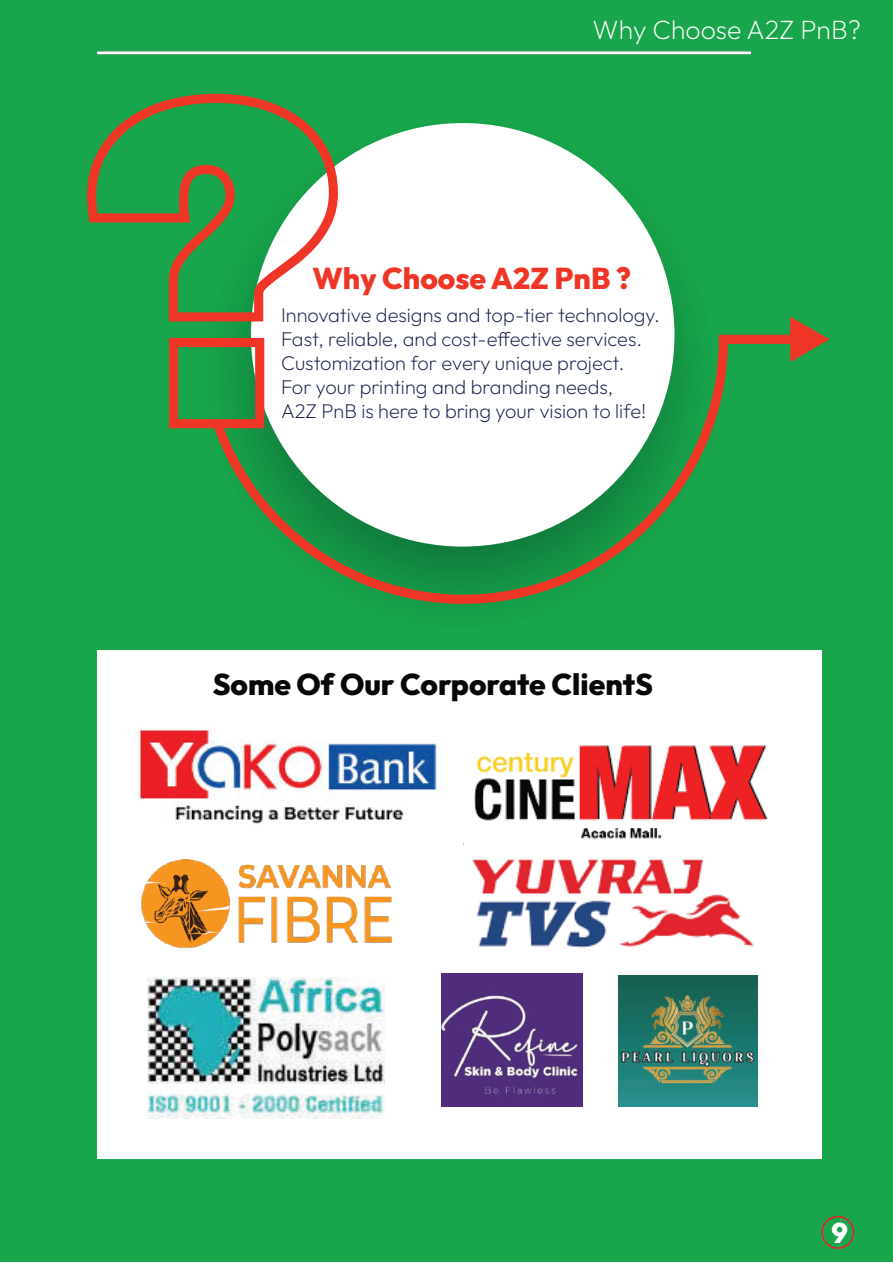
<style>
.page{position:relative;width:893px;height:1263px;background:#fff}
.page>*{position:absolute;margin:0;border:0;box-sizing:border-box;transform-origin:0 0}
.t1{font:100 30px "Outfit";color:#070608}
.t2{font:100 30px "Outfit";color:#ef3525}
.t3{font:100 28.5px "Outfit";color:#fff}
.t4{font:100 26.7px "Outfit";color:#fff}
.t5{font:100 19.95px/24px "Outfit";color:#131d4b}
</style>
<div class="page">
<div style="left:0;top:1px;width:892px;height:1261px;background:#18a54b"></div>
<div style="left:98px;top:650px;width:724px;height:509px;background:#fff"></div>
<hr style="left:97px;top:51px;width:654px;height:3px;background:#fefefe">
<div style="left:251px;top:123px;width:423px;height:424px;background:#fff;border-radius:50%"></div>
<svg style="left:213px;top:335px;width:577px;height:269px"></svg>
<svg style="left:790px;top:317px;width:40px;height:45px"></svg>
<svg style="left:87px;top:94px;width:251px;height:227px"></svg>
<svg style="left:169px;top:338px;width:95px;height:90px"></svg>
<img style="left:135px;top:728px;width:304px;height:96px">
<img style="left:474px;top:745px;width:293px;height:94px">
<img style="left:141px;top:859px;width:251px;height:90px">
<img style="left:472px;top:858px;width:282px;height:90px">
<img style="left:147px;top:977px;width:237px;height:141px">
<img style="left:618px;top:975px;width:139px;height:131px">
<img style="left:441px;top:973px;width:141px;height:133px">
<div style="left:821px;top:1216px;width:33px;height:33px;border:2px solid #ee1f23;border-radius:50%"></div>
<h3 class="t4" style="left:593px;top:15px;width:270px">Why Choose A2Z PnB?</h3>
<h1 class="t2" style="left:313px;top:261px;width:320px">Why Choose A2Z PnB ?</h1>
<p class="t5" style="left:281px;top:303px;width:380px">Innovative designs and top-tier technology.<br>Fast, reliable, and cost-effective services.<br>Customization for every unique project.<br>For your printing and branding needs,<br>A2Z PnB is here to bring your vision to life!</p>
<h1 class="t1" style="left:213px;top:668px;width:442px">Some Of Our Corporate ClientS</h1>
<h2 class="t3" style="left:831px;top:1217px;width:18px">9</h2>
</div>
